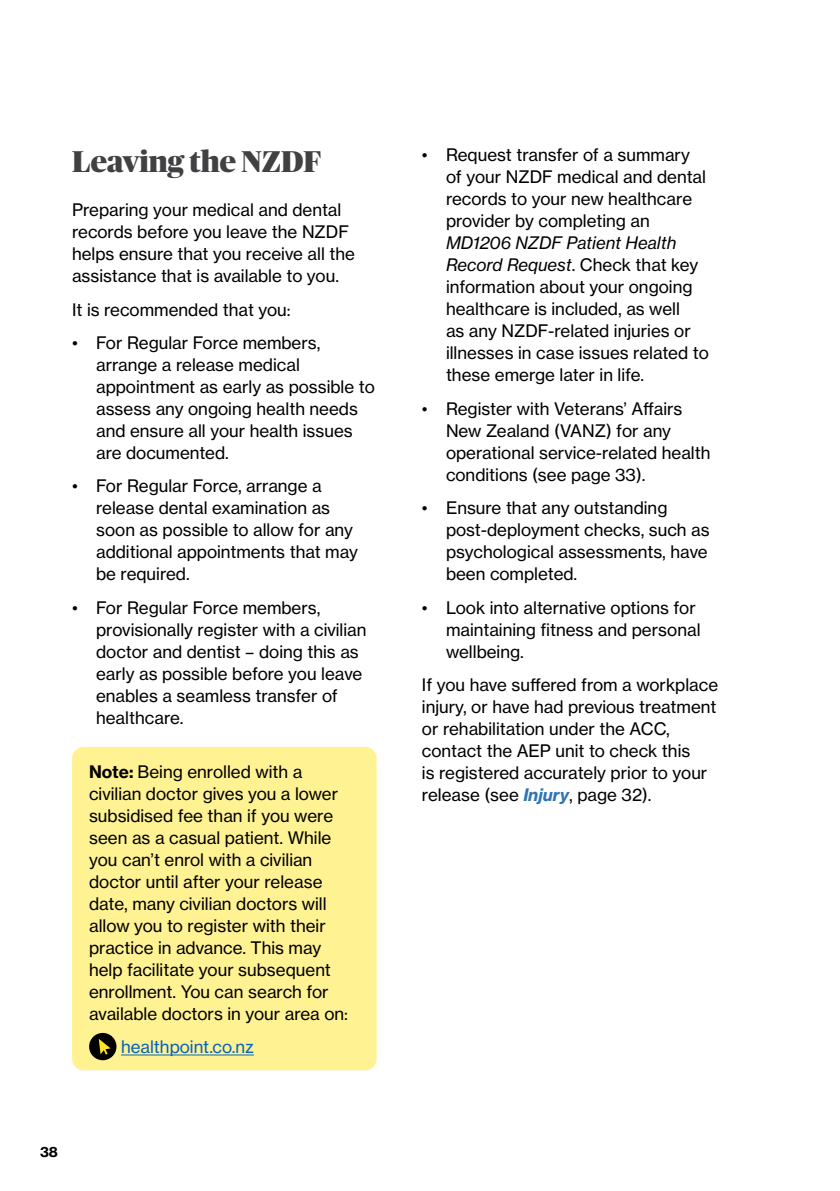
<style>
.page{position:relative;width:840px;height:1191px;background:#fff}
.page>*{position:absolute;margin:0;border:0;box-sizing:border-box;transform-origin:0 0}
.t1{font:900 30px "Publico Banner";color:#414042}
.t2{font:17px/22px "Haas Grot Text 55 Roman";color:#000}
.t3{font:italic 17px/22px "Haas Grot Text 56";color:#000}
.t4{font:17px "Haas Grot Text 55 Roman";color:#0563c1}
.t5{font:700 14px "Haas Grot Text 75";color:#000}
.s1{font-family:"Haas Grot Text 75";font-weight:700}
.s2{font-family:"Haas Grot Text 55 Roman";font-style:normal}
.s3{font-family:"Haas Grot Text 76";font-weight:700;font-style:italic;color:#2e74b5}
</style>
<div class="page">
<div style="left:72px;top:747px;width:304px;height:323px;background:#fff292;border-radius:11px"></div>
<hr style="left:121px;top:1054px;width:133px;height:1px;background:#0563c1">
<div style="left:89px;top:1033px;width:27px;height:27px;background:#000;border-radius:50%"></div>
<svg style="left:99px;top:1039px;width:12px;height:15px"></svg>
<hr style="left:839px;top:0;width:1px;height:534px;background:#d1d3d4">
<h1 class="t1" style="left:72px;top:139px;width:250px">Leaving the NZDF</h1>
<p class="t2" style="left:72px;top:199px;width:284px">Preparing your medical and dental records before you leave the NZDF helps ensure that you receive all the assistance that is available to you.</p>
<p class="t2" style="left:72px;top:298px;width:220px">It is recommended that you:</p>
<p class="t2" style="left:96px;top:332px;width:280px;text-indent:-24px">• For Regular Force members, arrange a release medical appointment as early as possible to assess any ongoing health needs and ensure all your health issues are documented.</p>
<p class="t2" style="left:96px;top:475px;width:263px;text-indent:-24px">• For Regular Force, arrange a release dental examination as soon as possible to allow for any additional appointments that may be required.</p>
<p class="t2" style="left:96px;top:596px;width:272px;text-indent:-24px">• For Regular Force members, provisionally register with a civilian doctor and dentist – doing this as early as possible before you leave enables a seamless transfer of healthcare.</p>
<p class="t2" style="left:89px;top:760px;width:260px"><span class="s1">Note:</span> Being enrolled with a civilian doctor gives you a lower subsidised fee than if you were seen as a casual patient. While you can’t enrol with a civilian doctor until after your release date, many civilian doctors will allow you to register with their practice in advance. This may help facilitate your subsequent enrollment. You can search for available doctors in your area on:</p>
<p class="t4" style="left:121px;top:1036px;width:134px">healthpoint.co.nz</p>
<p class="t5" style="left:40px;top:1143px;width:19px">38</p>
<p class="t2" style="left:446px;top:144px;width:261px;text-indent:-24px">• Request transfer of a summary of your NZDF medical and dental records to your new healthcare provider by completing an</p>
<p class="t3" style="left:446px;top:232px;width:254px">MD1206 NZDF Patient Health<br>Record Request<span class="s2">. Check that key</span></p>
<p class="t2" style="left:446px;top:276px;width:264px">information about your ongoing healthcare is included, as well<br>as any NZDF-related injuries or illnesses in case issues related to these emerge later in life.</p>
<p class="t2" style="left:446px;top:397px;width:266px;text-indent:-24px">• Register with Veterans’ Affairs<br>New Zealand (VANZ) for any operational service-related health conditions (see page 33).</p>
<p class="t2" style="left:446px;top:497px;width:265px;text-indent:-24px">• Ensure that any outstanding post-deployment checks, such as psychological assessments, have been completed.</p>
<p class="t2" style="left:446px;top:596px;width:256px;text-indent:-24px">• Look into alternative options for maintaining fitness and personal wellbeing.</p>
<p class="t2" style="left:422px;top:673px;width:297px">If you have suffered from a workplace injury, or have had previous treatment or rehabilitation under the ACC, contact the AEP unit to check this<br>is registered accurately prior to your release (see <span class="s3">Injury</span>, page 32).</p>
</div>
